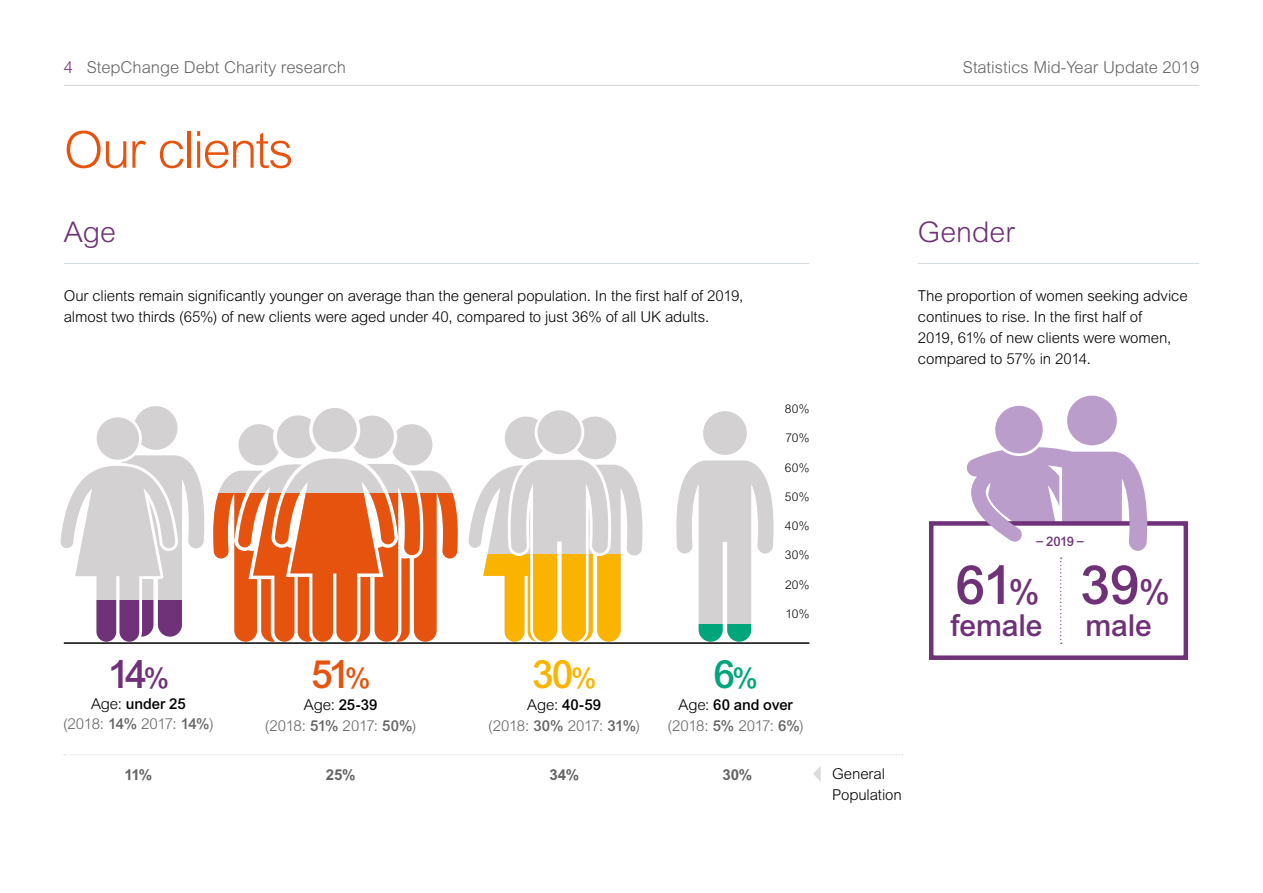
<style>
.page{position:relative;width:1263px;height:893px;background:#fff}
.page>*{position:absolute;margin:0;border:0;box-sizing:border-box;transform-origin:0 0}
.t1{font:500 53.85px "Arial";color:#6f3278}
.t2{font:300 51px "Arial";letter-spacing:-.035em;color:#e6530f}
.t3{font:500 39px "Arial";color:#e6530f}
.t4{font:500 39px "Arial";color:#6f3278}
.t5{font:500 39px "Arial";color:#fab400}
.t6{font:500 39px "Arial";color:#00a67a}
.t7{font:500 30.3px "Arial";letter-spacing:-.005em;color:#6f3278}
.t8{font:300 28.5px "Arial";color:#6f3278}
.t9{font:300 16.5px "Arial";color:#646465}
.t10{font:300 15px/21px "Arial";letter-spacing:-.01em;color:#000}
.t11{font:300 15px/20.7px "Arial";letter-spacing:-.02em;color:#646465;text-align:center}
.t12{font:700 15px "Arial";letter-spacing:-.005em;color:#646465}
.t13{font:500 13.05px "Arial";color:#6f3278}
.t14{font:300 12px "Arial";letter-spacing:.025em;color:#000}
.s1{color:#6f3278}
.s2{font-size:28.5px}
.s3{color:#000}
.s4{font-weight:500;color:#000}
.s5{font-weight:500}
.s6{font-size:34.5px}
</style>
<div class="page">
<hr style="left:64px;top:85px;width:1135px;height:1px;background:#dcdadb">
<hr style="left:64px;top:263px;width:745px;height:1px;background:#d4dce1">
<hr style="left:64px;top:642px;width:745px;height:2px;background:#000">
<hr style="left:918px;top:263px;width:281px;height:1px;background:#d4dce1">
<div style="left:1067px;top:396px;width:50px;height:49px;background:#ba9dca;border-radius:50%"></div>
<svg style="left:929px;top:403px;width:260px;height:257px"></svg>
<div style="left:703px;top:411px;width:44px;height:44px;background:#d3d1d2;border-radius:50%"></div>
<svg style="left:676px;top:460px;width:97px;height:182px"></svg>
<div style="left:537px;top:410px;width:44px;height:44px;background:#d4d1d2;border-radius:50%"></div>
<svg style="left:468px;top:417px;width:174px;height:225px"></svg>
<div style="left:313px;top:408px;width:44px;height:44px;background:#d3d1d2;border-radius:50%"></div>
<svg style="left:213px;top:415px;width:245px;height:227px"></svg>
<svg style="left:60px;top:406px;width:144px;height:236px"></svg>
<svg style="left:64px;top:754px;width:839px;height:1px"></svg>
<svg style="left:813px;top:766px;width:8px;height:16px"></svg>
<p class="t9" style="left:64px;top:57px;width:284px"><span class="s1">4</span> StepChange Debt Charity research</p>
<p class="t9" style="left:963px;top:57px;width:238px">Statistics Mid-Year Update 2019</p>
<h2 class="t2" style="left:64px;top:121px;width:231px">Our clients</h2>
<h3 class="t8" style="left:64px;top:215px;width:54px">Age</h3>
<p class="t10" style="left:64px;top:285px;width:681px">Our clients remain significantly younger on average than the general population. In the first half of 2019, almost two thirds (65%) of new clients were aged under 40, compared to just 36% of all UK adults.</p>
<p class="t14" style="left:785px;top:402px;width:26px">80%</p>
<p class="t14" style="left:785px;top:431px;width:26px">70%</p>
<p class="t14" style="left:785px;top:461px;width:26px">60%</p>
<p class="t14" style="left:785px;top:490px;width:26px">50%</p>
<p class="t14" style="left:785px;top:519px;width:26px">40%</p>
<p class="t14" style="left:785px;top:548px;width:26px">30%</p>
<p class="t14" style="left:785px;top:578px;width:26px">20%</p>
<p class="t14" style="left:785px;top:607px;width:25px">10%</p>
<h3 class="t4" style="left:108px;top:651px;width:63px">14<span class="s2">%</span></h3>
<p class="t11" style="left:63px;top:693px;width:152px"><span class="s3">Age:</span> <span class="s4">under 25<br></span>(2018: <span class="s5">14%</span> 2017: <span class="s5">14%</span>)</p>
<h3 class="t3" style="left:311px;top:651px;width:61px">51<span class="s2">%</span></h3>
<p class="t11" style="left:265px;top:694px;width:153px"><span class="s3">Age:</span> <span class="s4">25-39<br></span>(2018: <span class="s5">51%</span> 2017: <span class="s5">50%</span>)</p>
<h3 class="t5" style="left:532px;top:651px;width:66px">30<span class="s2">%</span></h3>
<p class="t11" style="left:488px;top:694px;width:153px"><span class="s3">Age:</span> <span class="s4">40-59<br></span>(2018: <span class="s5">30%</span> 2017: <span class="s5">31%</span>)</p>
<h3 class="t6" style="left:714px;top:651px;width:46px">6<span class="s2">%</span></h3>
<p class="t11" style="left:667px;top:694px;width:138px"><span class="s3">Age:</span> <span class="s4">60 and over </span>(2018: <span class="s5">5%</span> 2017: <span class="s5">6%</span>)</p>
<p class="t12" style="left:124px;top:766px;width:29px">11%</p>
<p class="t12" style="left:326px;top:766px;width:31px">25%</p>
<p class="t12" style="left:549px;top:766px;width:31px">34%</p>
<p class="t12" style="left:722px;top:766px;width:31px">30%</p>
<h3 class="t8" style="left:918px;top:215px;width:99px">Gender</h3>
<p class="t10" style="left:918px;top:285px;width:271px">The proportion of women seeking advice continues to rise. In the first half of<br>2019, 61% of new clients were women, compared to 57% in 2014.</p>
<p class="t13" style="left:1036px;top:534px;width:49px">– 2019 –</p>
<h1 class="t1" style="left:955px;top:553px;width:85px">61<span class="s6">%</span></h1>
<h3 class="t7" style="left:951px;top:608px;width:93px">female</h3>
<h1 class="t1" style="left:1080px;top:553px;width:91px">39<span class="s6">%</span></h1>
<h3 class="t7" style="left:1085px;top:608px;width:68px">male</h3>
<p class="t10" style="left:832px;top:763px;width:71px">General<br>Population</p>
</div>
